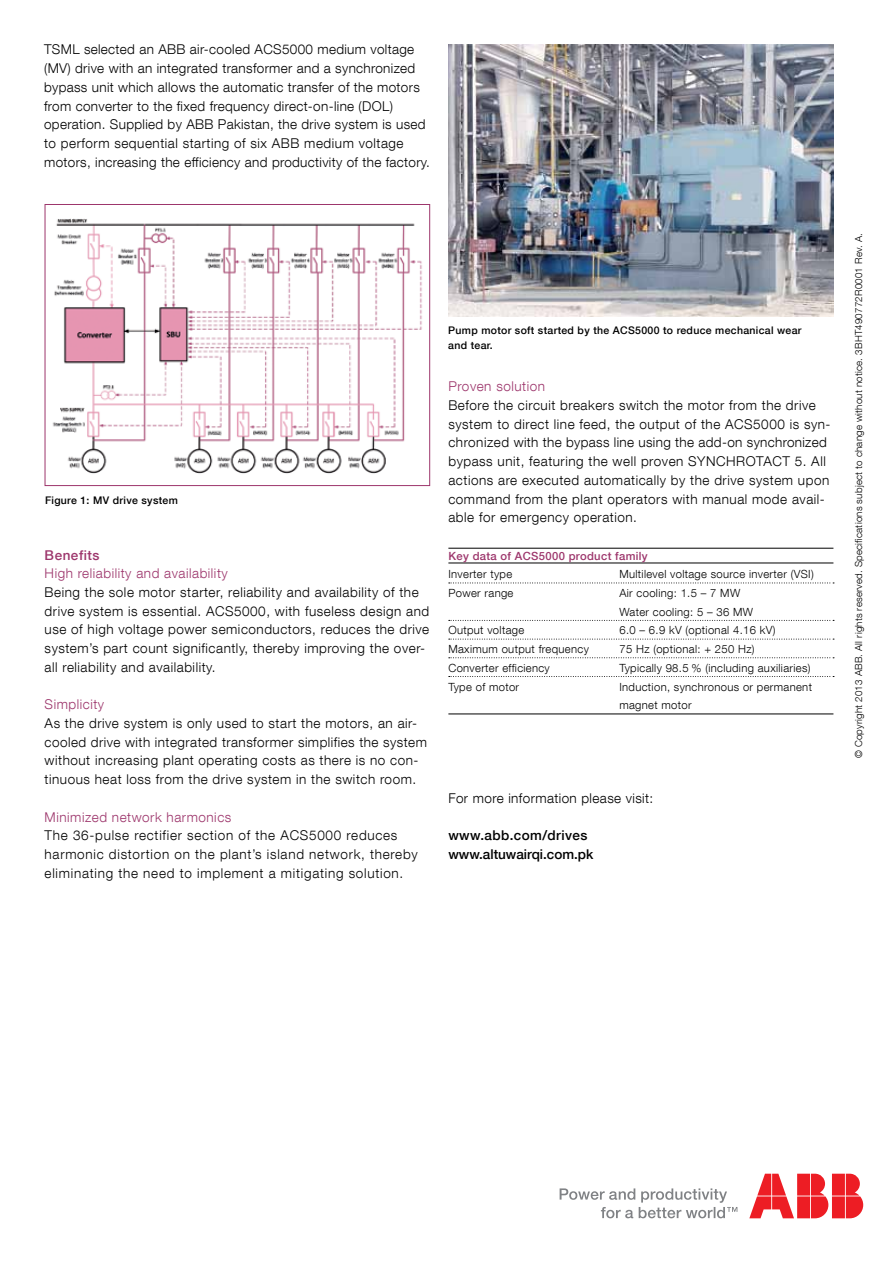
<style>
.page{position:relative;width:893px;height:1263px;background:#fff}
.page>*{position:absolute;margin:0;border:0;box-sizing:border-box;transform-origin:0 0}
.t1{font:300 13.5px/18.8px "ABB Neue Helvetica";letter-spacing:.04em;color:#000}
.t2{font:300 13.5px "ABB Neue Helvetica";letter-spacing:.04em;color:#9d366c}
.t3{font:500 13.5px/18.8px "ABB Neue Helvetica";color:#000}
.t4{font:500 13.5px "ABB Neue Helvetica";letter-spacing:.04em;color:#9d366c}
.t5{font:300 11.25px/18.8px "ABB Neue Helvetica";letter-spacing:.03em;color:#000}
.t6{font:500 11.25px "ABB Neue Helvetica";letter-spacing:.03em;color:#9d366c}
.t7{font:500 10.5px/15px "ABB Neue Helvetica";letter-spacing:.03em;color:#000}
.t8{font:300 9.75px "ABB Neue Helvetica";letter-spacing:.02em;color:#000}
</style>
<div class="page">
<svg style="left:560px;top:1188px;width:177px;height:30px"></svg>
<svg style="left:749px;top:1174px;width:114px;height:44px"></svg>
<hr style="left:448px;top:548px;width:385px;height:1px;background:#000">
<hr style="left:448px;top:563px;width:385px;height:1px;background:#000">
<svg style="left:449px;top:583px;width:385px;height:1px"></svg>
<svg style="left:449px;top:620px;width:385px;height:1px"></svg>
<svg style="left:449px;top:639px;width:385px;height:1px"></svg>
<svg style="left:449px;top:657px;width:385px;height:1px"></svg>
<svg style="left:449px;top:676px;width:385px;height:1px"></svg>
<hr style="left:448px;top:713px;width:385px;height:1px;background:#000">
<img style="left:52px;top:218px;width:370px;height:256px">
<div style="left:45px;top:204px;width:385px;height:282px;border:1px solid #9d366c"></div>
<img style="left:448px;top:45px;width:385px;height:272px">
<p class="t1" style="left:44px;top:40px;width:387px">TSML selected an ABB air-cooled ACS5000 medium voltage (MV) drive with an integrated transformer and a synchronized bypass unit which allows the automatic transfer of the motors from converter to the fixed frequency direct-on-line (DOL) operation. Supplied by ABB Pakistan, the drive system is used to perform sequential starting of six ABB medium voltage motors, increasing the efficiency and productivity of the factory.</p>
<p class="t7" style="left:45px;top:492px;width:134px">Figure 1: MV drive system</p>
<p class="t4" style="left:45px;top:547px;width:56px">Benefits</p>
<p class="t2" style="left:45px;top:565px;width:185px">High reliability and availability</p>
<p class="t1" style="left:45px;top:583px;width:386px">Being the sole motor starter, reliability and availability of the drive system is essential. ACS5000, with fuseless design and use of high voltage power semiconductors, reduces the drive system’s part count significantly, thereby improving the over&shy;all reliability and availability.</p>
<p class="t2" style="left:45px;top:696px;width:61px">Simplicity</p>
<p class="t1" style="left:45px;top:714px;width:384px">As the drive system is only used to start the motors, an air&shy;cooled drive with integrated transformer simplifies the system without increasing plant operating costs as there is no con&shy;tinuous heat loss from the drive system in the switch room.</p>
<p class="t2" style="left:45px;top:808px;width:188px">Minimized network harmonics</p>
<p class="t1" style="left:45px;top:826px;width:375px">The 36-pulse rectifier section of the ACS5000 reduces harmonic distortion on the plant’s island network, thereby eliminating the need to implement a mitigating solution.</p>
<p class="t7" style="left:448px;top:322px;width:355px">Pump motor soft started by the ACS5000 to reduce mechanical wear and tear.</p>
<p class="t2" style="left:448px;top:378px;width:98px">Proven solution</p>
<p class="t1" style="left:448px;top:395px;width:384px">Before the circuit breakers switch the motor from the drive system to direct line feed, the output of the ACS5000 is syn&shy;chronized with the bypass line using the add-on synchronized bypass unit, featuring the well proven SYNCHROTACT 5. All actions are executed automatically by the drive system upon command from the plant operators with manual mode avail&shy;able for emergency operation.</p>
<p class="t6" style="left:448px;top:549px;width:201px">Key data of ACS5000 product family</p>
<p class="t5" style="left:448px;top:565px;width:65px">Inverter type</p>
<p class="t5" style="left:619px;top:565px;width:196px">Multilevel voltage source inverter (VSI)</p>
<p class="t5" style="left:448px;top:583px;width:67px">Power range</p>
<p class="t5" style="left:619px;top:583px;width:135px">Air cooling: 1.5 – 7 MW<br>Water cooling: 5 – 36 MW</p>
<p class="t5" style="left:448px;top:621px;width:77px">Output voltage</p>
<p class="t5" style="left:619px;top:621px;width:158px">6.0 – 6.9 kV (optional 4.16 kV)</p>
<p class="t5" style="left:448px;top:639px;width:142px">Maximum output frequency</p>
<p class="t5" style="left:619px;top:639px;width:137px">75 Hz (optional: + 250 Hz)</p>
<p class="t5" style="left:448px;top:658px;width:103px">Converter efficiency</p>
<p class="t5" style="left:619px;top:658px;width:193px">Typically 98.5 % (including auxiliaries)</p>
<p class="t5" style="left:448px;top:677px;width:72px">Type of motor</p>
<p class="t5" style="left:619px;top:677px;width:194px">Induction, synchronous or permanent magnet motor</p>
<p class="t1" style="left:448px;top:788px;width:206px">For more information please visit:</p>
<p class="t3" style="left:448px;top:826px;width:147px">www.abb.com/drives www.altuwairqi.com.pk</p>
<p class="t8" style="left:853px;top:758px;width:526px;rotate:-90deg">© Copyright 2013 ABB. All rights reserved. Specifications subject to change without notice. 3BHT490772R0001 Rev. A.</p>
</div>
